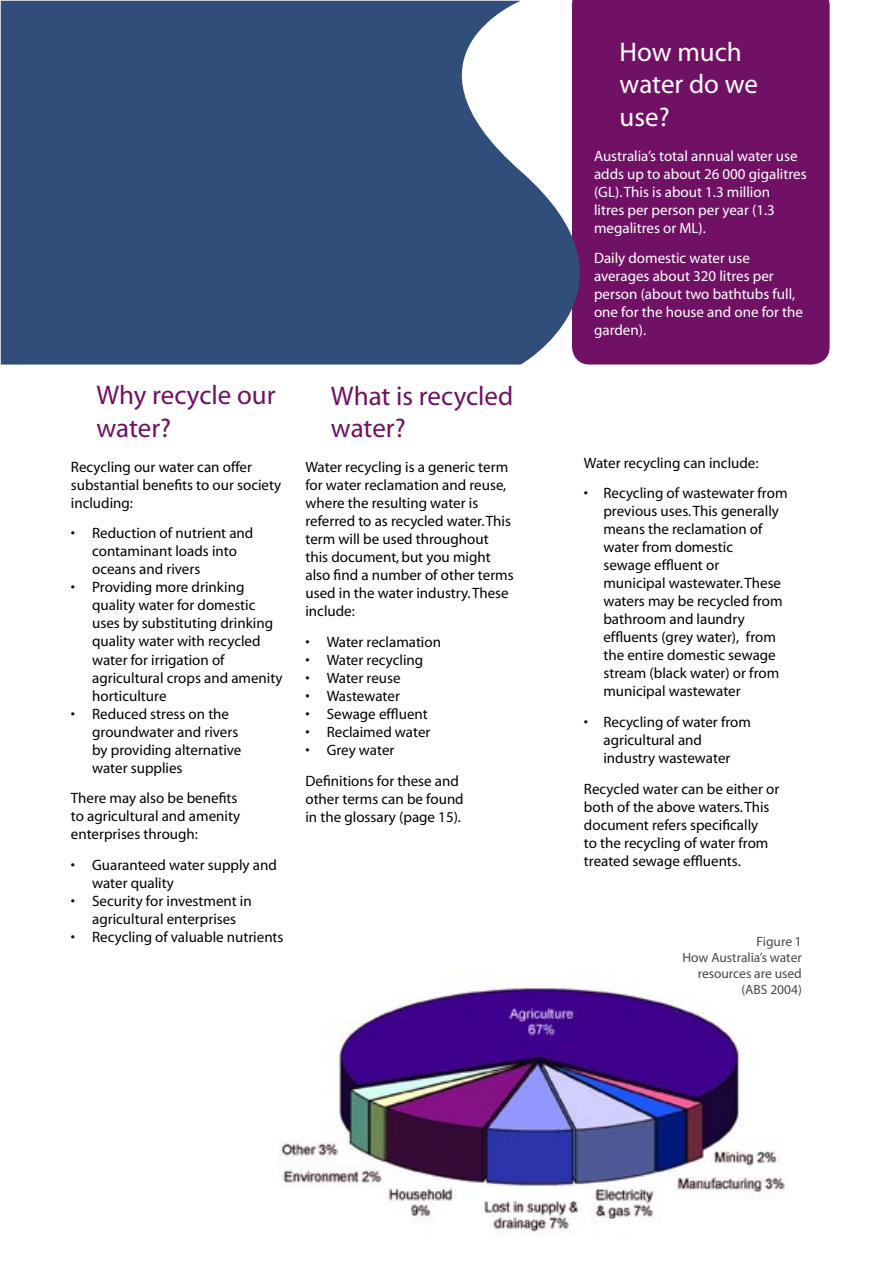
<style>
.page{position:relative;width:893px;height:1263px;background:#fff}
.page>*{position:absolute;margin:0;border:0;box-sizing:border-box;transform-origin:0 0}
.t1{font:27px/32.4px "Myriad";color:#711165}
.t2{font:27px/32.4px "Myriad";color:#fff}
.t3{font:15px/18px "Myriad";color:#000}
.t4{font:15px/18px "Myriad";color:#fff}
.t5{font:13.5px/16.2px "Myriad";color:#484848;text-align:right}
</style>
<div class="page">
<img style="left:278px;top:988px;width:507px;height:247px">
<div style="left:572px;top:0;width:258px;height:365px;background:#711165"></div>
<svg style="left:1px;top:1px;width:652px;height:364px;fill:#314e7a"></svg>
<h1 class="t2" style="left:620px;top:37px;width:140px">How much water do we use?</h1>
<p class="t4" style="left:594px;top:147px;width:214px">Australia’s total annual water use adds up to about 26 000 gigalitres (GL). This is about 1.3 million<br>litres per person per year (1.3 megalitres or ML).</p>
<p class="t4" style="left:594px;top:250px;width:210px">Daily domestic water use averages about 320 litres per person (about two bathtubs full, one for the house and one for the garden).</p>
<h1 class="t1" style="left:96px;top:380px;width:181px">Why recycle our water?</h1>
<p class="t3" style="left:71px;top:458px;width:212px">Recycling our water can offer substantial benefits to our society including:</p>
<p class="t3" style="left:92px;top:525px;width:163px;text-indent:-21px">• Reduction of nutrient and contaminant loads into oceans and rivers</p>
<p class="t3" style="left:92px;top:579px;width:192px;text-indent:-21px">• Providing more drinking quality water for domestic uses by substituting drinking quality water with recycled water for irrigation of agricultural crops and amenity horticulture</p>
<p class="t3" style="left:92px;top:705px;width:151px;text-indent:-21px">• Reduced stress on the groundwater and rivers by providing alternative water supplies</p>
<p class="t3" style="left:71px;top:790px;width:171px">There may also be benefits to agricultural and amenity enterprises through:</p>
<p class="t3" style="left:92px;top:857px;width:186px;text-indent:-21px">• Guaranteed water supply and water quality</p>
<p class="t3" style="left:71px;top:893px;width:182px;text-align:center">• Security for investment in agricultural enterprises</p>
<p class="t3" style="left:71px;top:929px;width:214px">• Recycling of valuable nutrients</p>
<p class="t5" style="left:682px;top:934px;width:121px">Figure 1<br>How Australia’s water resources are used (ABS 2004)</p>
<h1 class="t1" style="left:331px;top:381px;width:184px">What is recycled water?</h1>
<p class="t3" style="left:305px;top:459px;width:210px">Water recycling is a generic term for water reclamation and reuse, where the resulting water is referred to as recycled water. This term will be used throughout this document, but you might also find a number of other terms used in the water industry. These include:</p>
<p class="t3" style="left:305px;top:633px;width:137px">• Water reclamation</p>
<p class="t3" style="left:305px;top:651px;width:119px">• Water recycling</p>
<p class="t3" style="left:305px;top:669px;width:97px">• Water reuse</p>
<p class="t3" style="left:305px;top:687px;width:96px">• Wastewater</p>
<p class="t3" style="left:305px;top:705px;width:124px">• Sewage effluent</p>
<p class="t3" style="left:305px;top:723px;width:126px">• Reclaimed water</p>
<p class="t3" style="left:305px;top:735px;width:155px;line-height:30.8px">• Grey water<br>Definitions for these and</p>
<p class="t3" style="left:305px;top:790px;width:160px">other terms can be found in the glossary (page 15).</p>
<p class="t3" style="left:584px;top:454px;width:176px">Water recycling can include:</p>
<p class="t3" style="left:603px;top:485px;width:186px;text-indent:-20px">• Recycling of wastewater from previous uses. This generally means the reclamation of water from domestic<br>sewage effluent or<br>municipal wastewater. These waters may be recycled from bathroom and laundry effluents (grey water), from the entire domestic sewage stream (black water) or from municipal wastewater</p>
<p class="t3" style="left:603px;top:714px;width:149px;text-indent:-20px">• Recycling of water from agricultural and industry wastewater</p>
<p class="t3" style="left:584px;top:780px;width:197px">Recycled water can be either or both of the above waters. This document refers specifically<br>to the recycling of water from treated sewage effluents.</p>
</div>
